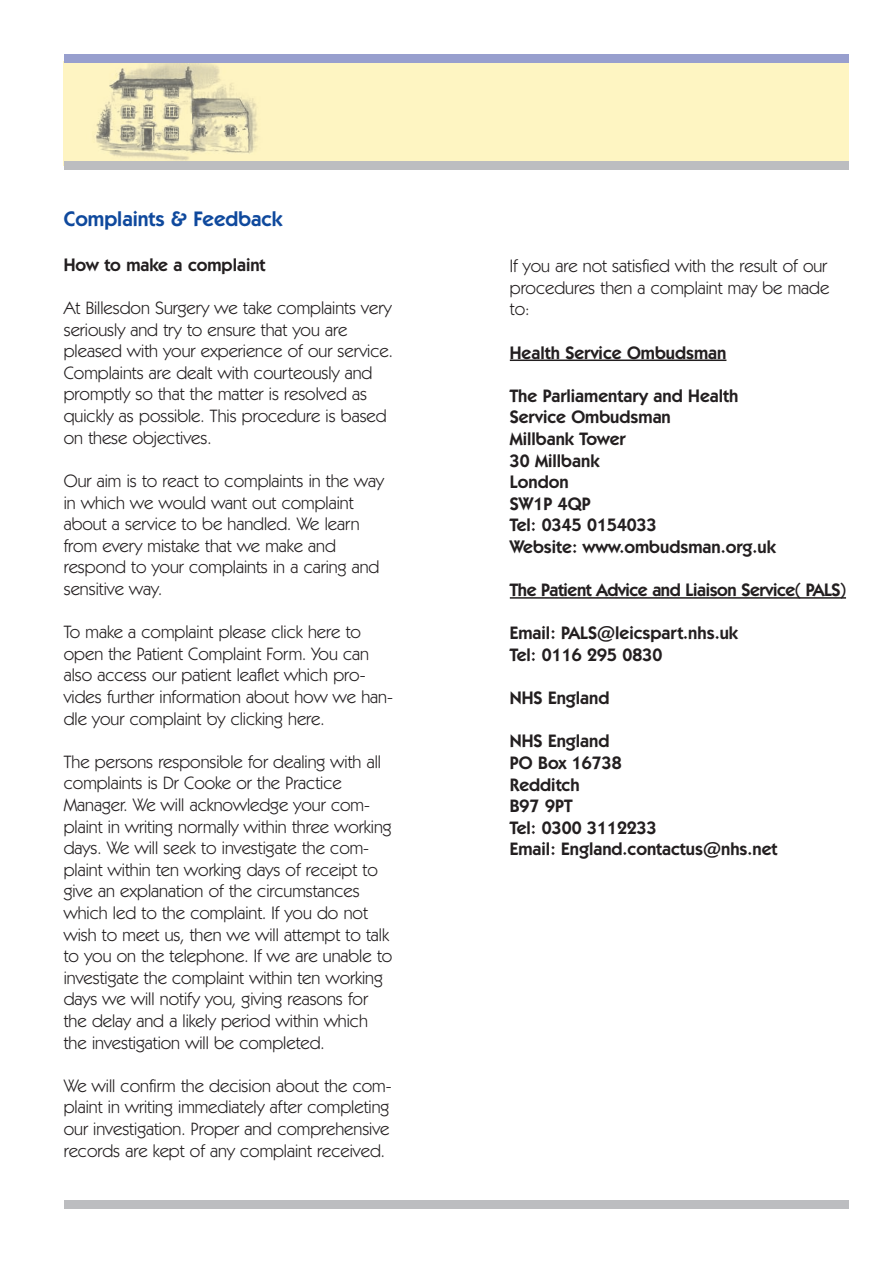
<style>
.page{position:relative;width:893px;height:1263px;background:#fff}
.page>*{position:absolute;margin:0;border:0;box-sizing:border-box;transform-origin:0 0}
.t1{font:600 21px "Kabel IT Cby BT";color:#0f499d}
.t2{font:18px/21.6px "Kabel IT Cby BT";color:#231f20}
.t3{font:600 18px/21.6px "Kabel IT Cby BT";color:#231f20}
.t4{font:600 18px "Kabel IT Cby BT";letter-spacing:-.02em;color:#231f20}
</style>
<div class="page">
<div style="left:64px;top:62px;width:785px;height:103px;background:#fef5c2"></div>
<img style="left:64px;top:63px;width:225px;height:99px">
<div style="left:64px;top:54px;width:785px;height:9px;background:#989fce"></div>
<div style="left:64px;top:162px;width:785px;height:8px;background:#bcbdc0"></div>
<div style="left:64px;top:1200px;width:785px;height:9px;background:#bcbdc0"></div>
<hr style="left:510px;top:359px;width:216px;height:2px;background:#231f20">
<hr style="left:510px;top:597px;width:336px;height:2px;background:#231f20">
<p class="t1" style="left:64px;top:212px;width:220px">Complaints &amp; Feedback</p>
<p class="t3" style="left:64px;top:255px;width:203px">How to make a complaint</p>
<p class="t2" style="left:64px;top:299px;width:330px">At Billesdon Surgery we take complaints very seriously and try to ensure that you are pleased with your experience of our service.<br>Complaints are dealt with courteously and promptly so that the matter is resolved as quickly as possible. This procedure is based on these objectives.</p>
<p class="t2" style="left:64px;top:472px;width:322px">Our aim is to react to complaints in the way in which we would want out complaint about a service to be handled. We learn from every mistake that we make and respond to your complaints in a caring and sensitive way.</p>
<p class="t2" style="left:64px;top:623px;width:331px">To make a complaint please click here to open the Patient Complaint Form. You can also access our patient leaflet which pro&shy;vides further information about how we han&shy;dle your complaint by clicking here.</p>
<p class="t2" style="left:64px;top:752px;width:330px">The persons responsible for dealing with all complaints is Dr Cooke or the Practice Manager. We will acknowledge your com&shy;plaint in writing normally within three working days. We will seek to investigate the com&shy;plaint within ten working days of receipt to give an explanation of the circumstances which led to the complaint. If you do not wish to meet us, then we will attempt to talk to you on the telephone. If we are unable to investigate the complaint within ten working days we will notify you, giving reasons for the delay and a likely period within which the investigation will be completed.</p>
<p class="t2" style="left:64px;top:1076px;width:329px">We will confirm the decision about the com&shy;plaint in writing immediately after completing our investigation. Proper and comprehensive records are kept of any complaint received.</p>
<p class="t2" style="left:510px;top:257px;width:321px;text-align:justify">If you are not satisfied with the result of our procedures then a complaint may be made to:</p>
<p class="t3" style="left:510px;top:343px;width:218px">Health Service Ombudsman</p>
<p class="t3" style="left:510px;top:386px;width:267px">The Parliamentary and Health<br>Service Ombudsman<br>Millbank Tower<br>30 Millbank<br>London<br>SW1P 4QP<br>Tel: 0345 0154033<br>Website: www.ombudsman.org.uk</p>
<p class="t4" style="left:510px;top:584px;width:338px">The Patient Advice and Liaison Service( PALS)</p>
<p class="t3" style="left:510px;top:624px;width:230px">Email: PALS@leicspart.nhs.uk<br>Tel: 0116 295 0830</p>
<p class="t3" style="left:510px;top:689px;width:101px">NHS England</p>
<p class="t3" style="left:510px;top:732px;width:269px">NHS England<br>PO Box 16738<br>Redditch<br>B97 9PT<br>Tel: 0300 3112233<br>Email: England.contactus@nhs.net</p>
</div>
